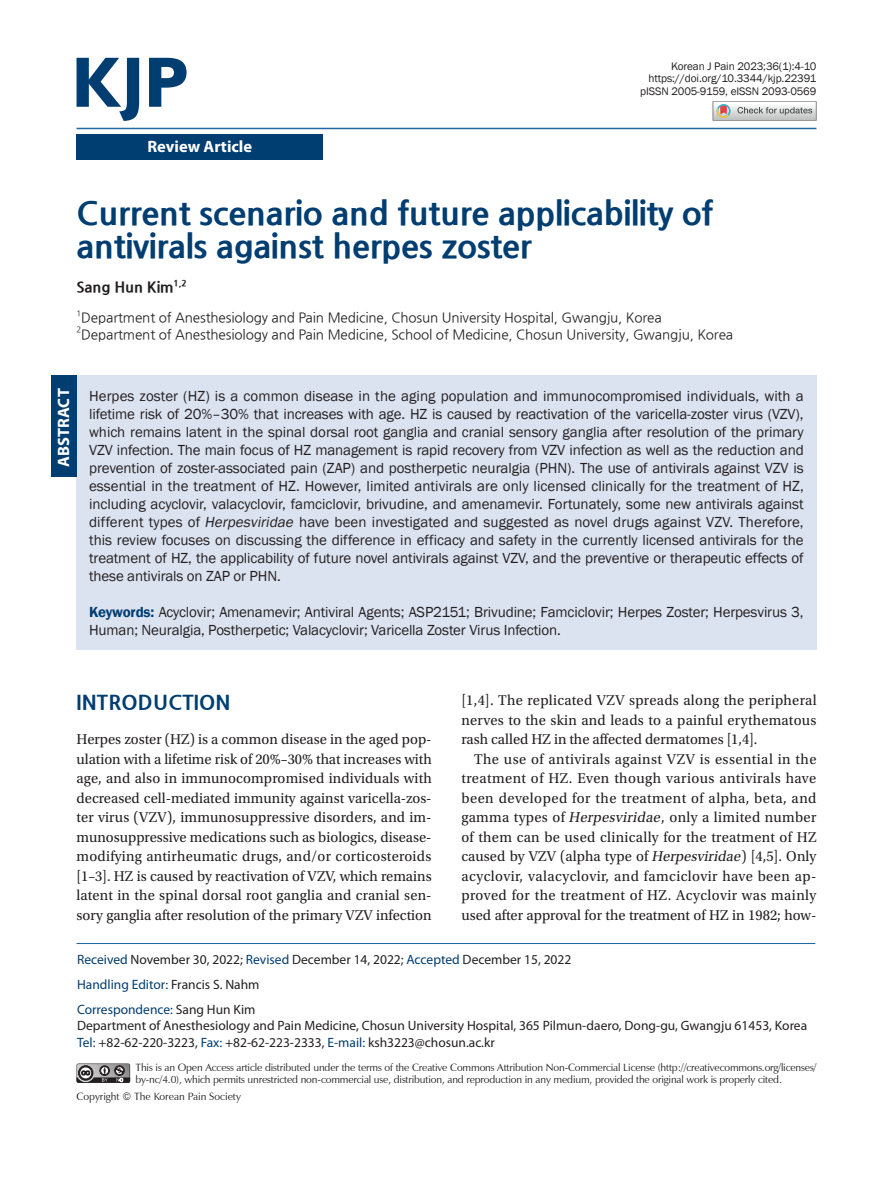
<style>
.page{position:relative;width:893px;height:1191px;background:#fff}
.page>*{position:absolute;margin:0;border:0;box-sizing:border-box;transform-origin:0 0}
.t1{font:800 33px/33px "Nanum Gothic";letter-spacing:-.01em;color:#003d71}
.t2{font:800 20.25px "Nanum Gothic";letter-spacing:.01em;color:#003d71}
.t3{font:700 16.5px "Myriad Pro";color:#fff}
.t4{font:15px/18px "Franklin Gothic";letter-spacing:-.01em;color:#231f20;text-align:justify}
.t5{font:15px/19.5px "Utopia Std";color:#231f20;text-align:justify}
.t6{font:800 15px "Nanum Gothic";letter-spacing:-.01em;color:#231f20}
.t7{font:13.5px/25.2px "Myriad Pro";color:#231f20}
.t8{font:13.5px "Nanum Gothic";letter-spacing:-.01em;color:#231f20}
.t9{font:11.25px/12.8px "Franklin Gothic";letter-spacing:-.01em;color:#231f20;text-align:right}
.t10{font:10.5px/12.6px "Zapf Humanist 601 BT";letter-spacing:-.015em;color:#231f20}
.t11{font:800 8.7px "Nanum Gothic";color:#231f20}
.t12{font:7.8px "Nanum Gothic";color:#231f20}
.s1{font-style:italic}
.s2{font-weight:600;color:#003d71}
.s3{color:#003d71}
</style>
<div class="page">
<svg style="left:77px;top:1063px;width:53px;height:19px"></svg>
<hr style="left:77px;top:128px;width:739px;height:1px;background:#2168a2">
<hr style="left:77px;top:943px;width:738px;height:1px;background:#2168a2">
<div style="left:77px;top:134px;width:246px;height:26px;background:#003d71"></div>
<div style="left:76px;top:375px;width:740px;height:275px;background:#dce3f0"></div>
<div style="left:51px;top:375px;width:25px;height:101px;background:#003d71"></div>
<svg style="left:713px;top:101px;width:103px;height:20px"></svg>
<svg style="left:77px;top:58px;width:62px;height:63px"></svg>
<svg style="left:149px;top:58px;width:38px;height:49px"></svg>
<p class="t3" style="left:147px;top:136px;width:106px">Review Article</p>
<p class="t9" style="left:640px;top:60px;width:178px">Korean J Pain 2023;36(1):4-10 https://doi.org/10.3344/kjp.22391 pISSN 2005-9159, eISSN 2093-0569</p>
<h1 class="t1" style="left:77px;top:197px;width:639px">Current scenario and future applicability of antivirals against herpes zoster</h1>
<p class="t6" style="left:77px;top:280px;width:99px">Sang Hun Kim</p>
<p class="t11" style="left:174px;top:278px;width:15px">1,2</p>
<p class="t12" style="left:77px;top:309px;width:6px">1</p>
<p class="t8" style="left:81px;top:311px;width:582px">Department of Anesthesiology and Pain Medicine, Chosun University Hospital, Gwangju, Korea</p>
<p class="t12" style="left:77px;top:326px;width:6px">2</p>
<p class="t8" style="left:81px;top:328px;width:654px">Department of Anesthesiology and Pain Medicine, School of Medicine, Chosun University, Gwangju, Korea</p>
<p class="t3" style="left:53px;top:466px;width:80px;rotate:-90deg">ABSTRACT</p>
<p class="t4" style="left:89px;top:387px;width:716px">Herpes zoster (HZ) is a common disease in the aging population and immunocompromised individuals, with a lifetime risk of 20%–30% that increases with age. HZ is caused by reactivation of the varicella-zoster virus (VZV), which remains latent in the spinal dorsal root ganglia and cranial sensory ganglia after resolution of the primary VZV infection. The main focus of HZ management is rapid recovery from VZV infection as well as the reduction and prevention of zoster-associated pain (ZAP) and postherpetic neuralgia (PHN). The use of antivirals against VZV is essential in the treatment of HZ. However, limited antivirals are only licensed clinically for the treatment of HZ, including acyclovir, valacyclovir, famciclovir, brivudine, and amenamevir. Fortunately, some new antivirals against different types of <span class="s1">Herpesviridae</span> have been investigated and suggested as novel drugs against VZV. Therefore, this review focuses on discussing the difference in efficacy and safety in the currently licensed antivirals for the treatment of HZ, the applicability of future novel antivirals against VZV, and the preventive or therapeutic effects of these antivirals on ZAP or PHN.</p>
<p class="t4" style="left:89px;top:603px;width:716px"><span class="s2">Keywords:</span> Acyclovir; Amenamevir; Antiviral Agents; ASP2151; Brivudine; Famciclovir; Herpes Zoster; Herpesvirus 3,<br>Human; Neuralgia, Postherpetic; Valacyclovir; Varicella Zoster Virus Infection.</p>
<h2 class="t2" style="left:77px;top:691px;width:156px">INTRODUCTION</h2>
<p class="t5" style="left:77px;top:729px;width:357px">Herpes zoster (HZ) is a common disease in the aged pop&shy;ulation with a lifetime risk of 20%–30% that increases with age, and also in immunocompromised individuals with decreased cell-mediated immunity against varicella-zos&shy;ter virus (VZV), immunosuppressive disorders, and im&shy;munosuppressive medications such as biologics, disease&shy;modifying antirheumatic drugs, and/or corticosteroids [1–3]. HZ is caused by reactivation of VZV, which remains latent in the spinal dorsal root ganglia and cranial sen&shy;sory ganglia after resolution of the primary VZV infection</p>
<p class="t5" style="left:461px;top:690px;width:357px">[1,4]. The replicated VZV spreads along the peripheral nerves to the skin and leads to a painful erythematous rash called HZ in the affected dermatomes [1,4].</p>
<p class="t5" style="left:461px;top:749px;width:357px;text-indent:13px">The use of antivirals against VZV is essential in the treatment of HZ. Even though various antivirals have been developed for the treatment of alpha, beta, and gamma types of <span class="s1">Herpesviridae</span>, only a limited number of them can be used clinically for the treatment of HZ caused by VZV (alpha type of <span class="s1">Herpesviridae</span>) [4,5]. Only acyclovir, valacyclovir, and famciclovir have been ap&shy;proved for the treatment of HZ. Acyclovir was mainly used after approval for the treatment of HZ in 1982; how-</p>
<p class="t7" style="left:77px;top:946px;width:496px"><span class="s3">Received</span> November 30, 2022; <span class="s3">Revised</span> December 14, 2022; <span class="s3">Accepted</span> December 15, 2022<br><span class="s3">Handling Editor:</span> Francis S. Nahm<br><span class="s3">Correspondence:</span> Sang Hun Kim</p>
<p class="t7" style="left:77px;top:1017px;width:732px;line-height:16.2px">Department of Anesthesiology and Pain Medicine, Chosun University Hospital, 365 Pilmun-daero, Dong-gu, Gwangju 61453, Korea<br><span class="s3">Tel:</span> +82-62-220-3223, <span class="s3">Fax:</span> +82-62-223-2333, <span class="s3">E-mail:</span> ksh3223@chosun.ac.kr</p>
<p class="t10" style="left:135px;top:1060px;width:682px">This is an Open Access article distributed under the terms of the Creative Commons Attribution Non-Commercial License (http://creativecommons.org/licenses/ by-nc/4.0), which permits unrestricted non-commercial use, distribution, and reproduction in any medium, provided the original work is properly cited.</p>
<p class="t10" style="left:77px;top:1090px;width:166px">Copyright © The Korean Pain Society</p>
</div>
